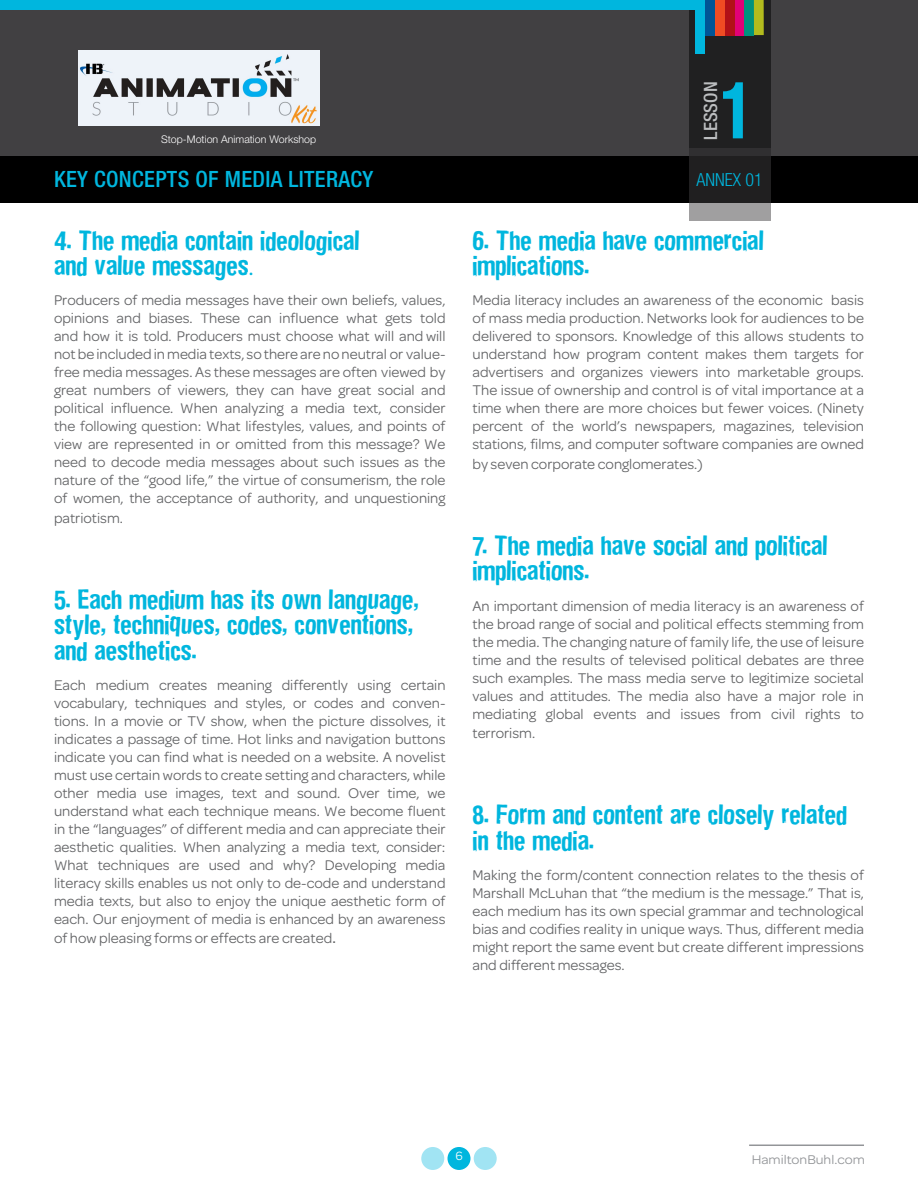
<style>
.page{position:relative;width:918px;height:1188px;background:#fff}
.page>*{position:absolute;margin:0;border:0;box-sizing:border-box;transform-origin:0 0}
.t1{font:700 condensed 79.2px "Helvetica Neue LT Pro";color:#00b6de;scale:.88 1}
.t2{font:25.5px/25.5px "Dirtyhouse";color:#00b6de}
.t3{font:500 condensed 22.5px "Helvetica Neue LT Pro";letter-spacing:.015em;color:#00b6de}
.t4{font:500 condensed 18.45px "Helvetica Neue LT Pro";color:#bcbec0}
.t5{font:300 condensed 18px "Helvetica Neue LT Pro";color:#00b6de}
.t6{font:15px/18.1px "Omnes";color:#636466;text-align:justify}
.t7{font:13.5px "Omnes";color:#939598;scale:1.05 1}
.t8{font:12.75px "Omnes";color:#fff}
.t9{font:300 10.65px "Helvetica Neue LT Pro";color:#fff}
.s1{font-family:"Omnes"}
.s2{font-family:"Helvetica Neue LT Pro"}
</style>
<div class="page">
<div style="left:0;top:0;width:918px;height:173px;background:#414042"></div>
<div style="left:689px;top:0;width:81px;height:185px;background:#202021"></div>
<div style="left:695px;top:0;width:10px;height:54px;background:#00b6de"></div>
<div style="left:705px;top:0;width:10px;height:35px;background:#005596"></div>
<div style="left:715px;top:0;width:10px;height:35px;background:#f04c23"></div>
<div style="left:734px;top:0;width:10px;height:35px;background:#e20177"></div>
<div style="left:744px;top:0;width:10px;height:35px;background:#00927e"></div>
<div style="left:754px;top:0;width:10px;height:35px;background:#b2bb1e"></div>
<div style="left:725px;top:0;width:9px;height:35px;background:#b11117"></div>
<div style="left:0;top:156px;width:918px;height:47px;background:#000"></div>
<svg style="left:689px;top:148px;width:81px;height:73px;background:#414041"></svg>
<div style="left:0;top:0;width:704px;height:9px;background:#00b6de"></div>
<div style="left:421px;top:1147px;width:23px;height:23px;background:#a1e4f3;border-radius:50%"></div>
<div style="left:448px;top:1147px;width:22px;height:23px;background:#00b6de;border-radius:50%"></div>
<div style="left:474px;top:1147px;width:23px;height:23px;background:#a1e4f3;border-radius:50%"></div>
<hr style="left:749px;top:1145px;width:115px;height:1px;background:#939598">
<img style="left:79px;top:50px;width:241px;height:76px">
<p class="t9" style="left:161px;top:132px;width:156px">Stop-Motion Animation Workshop</p>
<p class="t4" style="left:700px;top:140px;width:60px;rotate:-90deg">LESSON</p>
<h1 class="t1" style="left:720px;top:62px;width:39px">1</h1>
<h3 class="t3" style="left:54px;top:166px;width:321px">KEY CON CEPTS OF MEDIA LITERACY</h3>
<p class="t5" style="left:696px;top:169px;width:68px">ANNEX 01</p>
<h2 class="t2" style="left:54px;top:227px;width:307px">4. The media contain ideological and value messages<span class="s1">.</span></h2>
<p class="t6" style="left:54px;top:291px;width:393px">Producers of media messages have their own beliefs, values, opinions and biases. These can influence what gets told and how it is told. Producers must choose what will and will not be included in media texts, so there are no neutral or value&shy;free media messages. As these messages are often viewed by great numbers of viewers, they can have great social and political influence. When analyzing a media text, consider the following question: What lifestyles, values, and points of view are represented in or omitted from this message? We need to decode media messages about such issues as the nature of the “good life,” the virtue of consumerism, the role of women, the acceptance of authority, and unquestioning patriotism.</p>
<h2 class="t2" style="left:54px;top:586px;width:366px">5. Each medium has its own language, style, techniques, codes, conventions, and aesthetics.</h2>
<p class="t6" style="left:54px;top:675px;width:393px">Each medium creates meaning differently using certain vocabulary, techniques and styles, or codes and conven&shy;tions. In a movie or TV show, when the picture dissolves, it indicates a passage of time. Hot links and navigation buttons indicate you can find what is needed on a website. A novelist must use certain words to create setting and characters, while other media use images, text and sound. Over time, we understand what each technique means. We become fluent in the “languages” of different media and can appreciate their aesthetic qualities. When analyzing a media text, consider:<br>What techniques are used and why? Developing media literacy skills enables us not only to de-code and understand media texts, but also to enjoy the unique aesthetic form of each. Our enjoyment of media is enhanced by an awareness of how pleasing forms or effects are created<span class="s2">.</span></p>
<h2 class="t2" style="left:472px;top:227px;width:293px">6. The media have commercial implications.</h2>
<p class="t6" style="left:472px;top:291px;width:393px">Media literacy includes an awareness of the economic basis of mass media production. Networks look for audiences to be delivered to sponsors. Knowledge of this allows students to understand how program content makes them targets for advertisers and organizes viewers into marketable groups.<br>The issue of ownership and control is of vital importance at a time when there are more choices but fewer voices. (Ninety percent of the world’s newspapers, magazines, television stations, films, and computer software companies are owned by seven corporate conglomerates.)</p>
<h2 class="t2" style="left:472px;top:532px;width:357px">7. The media have social and political implications.</h2>
<p class="t6" style="left:472px;top:596px;width:393px">An important dimension of media literacy is an awareness of the broad range of social and political effects stemming from the media. The changing nature of family life, the use of leisure time and the results of televised political debates are three such examples. The mass media serve to legitimize societal values and attitudes. The media also have a major role in mediating global events and issues from civil rights to terrorism.</p>
<h2 class="t2" style="left:472px;top:802px;width:376px">8. Form and content are closely related in the media.</h2>
<p class="t6" style="left:472px;top:865px;width:393px">Making the form/content connection relates to the thesis of Marshall McLuhan that “the medium is the message.” That is, each medium has its own special grammar and technological bias and codifies reality in unique ways. Thus, different media might report the same event but create different impressions and different messages.</p>
<p class="t8" style="left:455px;top:1148px;width:9px">6</p>
<p class="t7" style="left:752px;top:1150px;width:109px">HamiltonBuhl.com</p>
</div>
